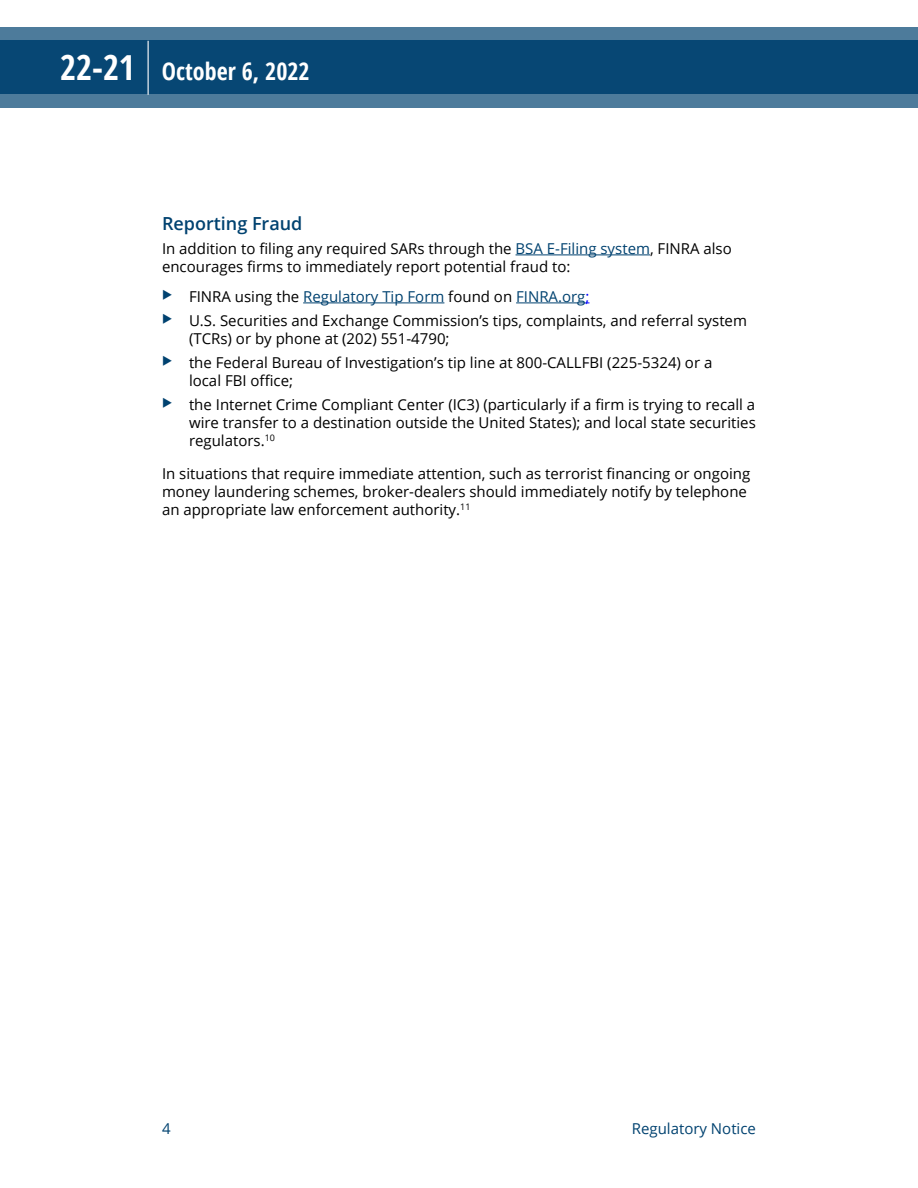
<style>
.page{position:relative;width:918px;height:1188px;background:#fff}
.page>*{position:absolute;margin:0;border:0;box-sizing:border-box;transform-origin:0 0}
.t1{font:700 24px "Open Sans Condensed";color:#fff}
.t2{font:600 18px "Open Sans";color:#004270}
.t3{font:15px/18px "Open Sans";color:#000}
.t4{font:15px "Open Sans";color:#004270}
.s1{font-size:34.5px}
.s2{color:#004270}
.s3{color:#00f}
</style>
<div class="page">
<hr style="left:516px;top:255px;width:134px;height:1px;background:#004270">
<hr style="left:303px;top:303px;width:141px;height:1px;background:#004270">
<hr style="left:516px;top:303px;width:70px;height:1px;background:#004270">
<svg style="left:0;top:27px;width:918px;height:81px;background:#1e5881"></svg>
<hr style="left:148px;top:41px;width:1px;height:54px;background:#fff">
<h1 class="t1" style="left:60px;top:54px;width:251px"><span class="s1">22-21</span> October 6, 2022</h1>
<p class="t2" style="left:162px;top:211px;width:142px">Reporting Fraud</p>
<p class="t3" style="left:162px;top:239px;width:571px">In addition to filing any required SARs through the <span class="s2">BSA E-Filing system</span>, FINRA also encourages firms to immediately report potential fraud to:</p>
<p class="t3" style="left:189px;top:284px;width:560px;line-height:24px">FINRA using the <span class="s2">Regulatory Tip Form</span> found on <span class="s2">FINRA.org</span><span class="s3">;<br></span>U.S. Securities and Exchange Commission’s tips, complaints, and referral system</p>
<p class="t3" style="left:189px;top:326px;width:525px;line-height:24px">(TCRs) or by phone at (202) 551-4790;<br>the Federal Bureau of Investigation’s tip line at 800-CALLFBI (225-5324) or a</p>
<p class="t3" style="left:189px;top:368px;width:568px;line-height:24px">local FBI office;<br>the Internet Crime Compliant Center (IC3) (particularly if a firm is trying to recall a</p>
<p class="t3" style="left:189px;top:413px;width:568px">wire transfer to a destination outside the United States); and local state securities regulators.<sup>10</sup></p>
<p class="t3" style="left:162px;top:464px;width:590px">In situations that require immediate attention, such as terrorist financing or ongoing money laundering schemes, broker-dealers should immediately notify by telephone an appropriate law enforcement authority.<sup>11</sup></p>
<p class="t4" style="left:162px;top:1119px;width:10px">4</p>
<p class="t4" style="left:632px;top:1119px;width:126px">Regulatory Notice</p>
</div>
